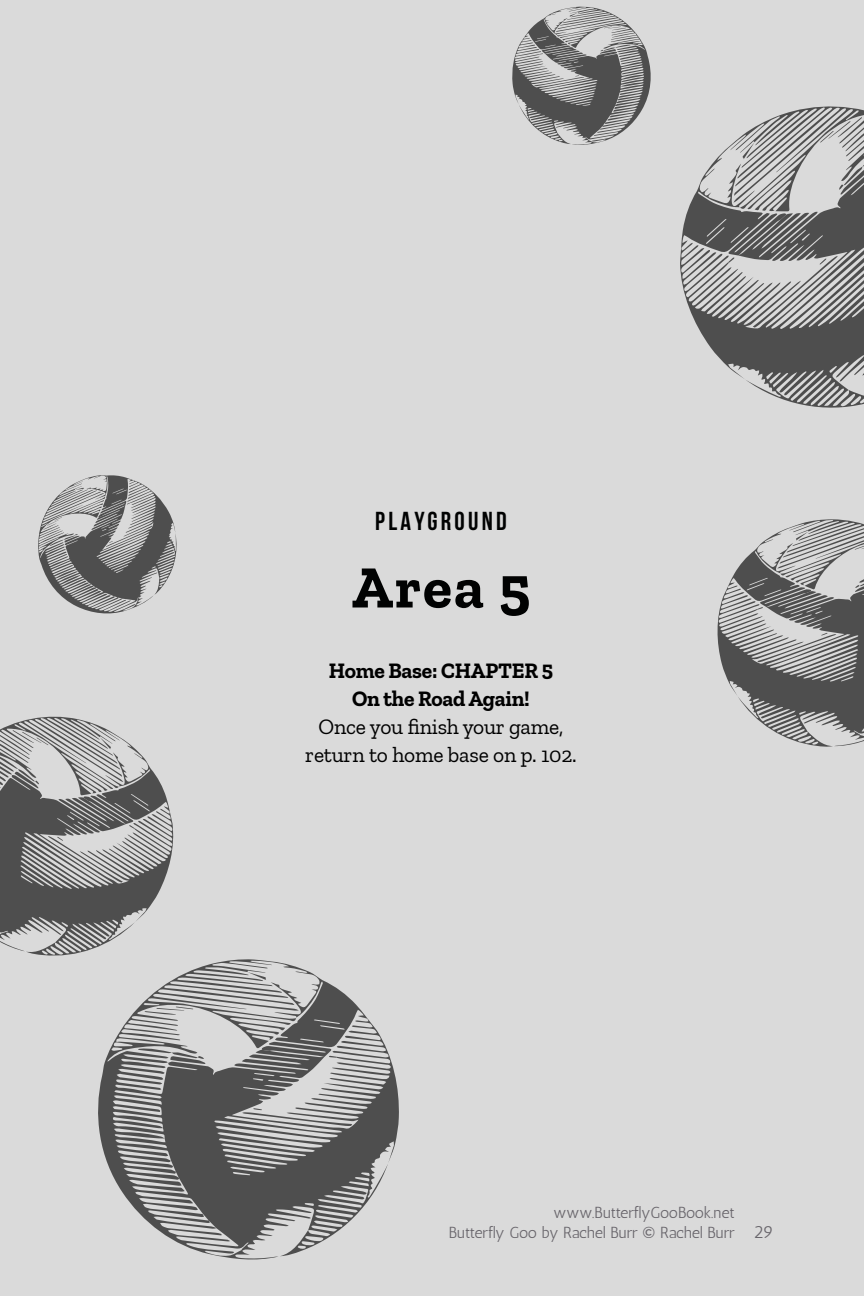
<style>
.page{position:relative;width:864px;height:1296px;background:#dadada}
.page>*{position:absolute;margin:0;border:0;box-sizing:border-box;transform-origin:0 0}
.t1{font:700 60px "Zilla Slab";color:#010202}
.t2{font:700 26px "Bebas Neue";letter-spacing:.125em;color:#010202}
.t3{font:22px/28px "Zilla Slab";letter-spacing:-.01em;color:#000;text-align:center}
.t4{font:700 22px/28px "Zilla Slab";letter-spacing:-.01em;color:#000;text-align:center}
.t5{font:18px "Antic";color:#68656b}
.t6{font:16px/20px "Antic";letter-spacing:-.01em;color:#68656b;text-align:right}
.s1{font-family:"Montserrat";font-weight:500}
</style>
<div class="page">
<svg style="left:512px;top:6px;width:139px;height:139px"></svg>
<svg style="left:38px;top:475px;width:139px;height:139px"></svg>
<svg style="left:680px;top:106px;width:184px;height:302px"></svg>
<svg style="left:820px;top:117px;width:44px;height:78px"></svg>
<svg style="left:728px;top:213px;width:110px;height:115px"></svg>
<svg style="left:742px;top:142px;width:13px;height:17px"></svg>
<svg style="left:98px;top:959px;width:301px;height:301px"></svg>
<svg style="left:262px;top:1042px;width:75px;height:16px"></svg>
<svg style="left:144px;top:1007px;width:49px;height:8px"></svg>
<svg style="left:138px;top:1048px;width:68px;height:16px"></svg>
<svg style="left:242px;top:1108px;width:110px;height:18px"></svg>
<svg style="left:248px;top:972px;width:18px;height:8px"></svg>
<svg style="left:717px;top:519px;width:147px;height:228px"></svg>
<svg style="left:0;top:716px;width:174px;height:240px"></svg>
<h2 class="t2" style="left:375px;top:506px;width:133px">PLAYGROUND</h2>
<h1 class="t1" style="left:352px;top:553px;width:180px">Area 5</h1>
<h3 class="t4" style="left:329px;top:657px;width:226px">Home Base: CHAPTER 5<br>On the Road Again!</h3>
<h3 class="t3" style="left:305px;top:713px;width:273px">Once you finish your game, return to home base on p. 102.</h3>
<p class="t6" style="left:449px;top:1202px;width:287px">www.ButterflyGooBook.net<br>Butterfly Goo by Rachel Burr <span class="s1">©</span> Rachel Burr</p>
<p class="t5" style="left:753px;top:1221px;width:22px">29</p>
</div>
